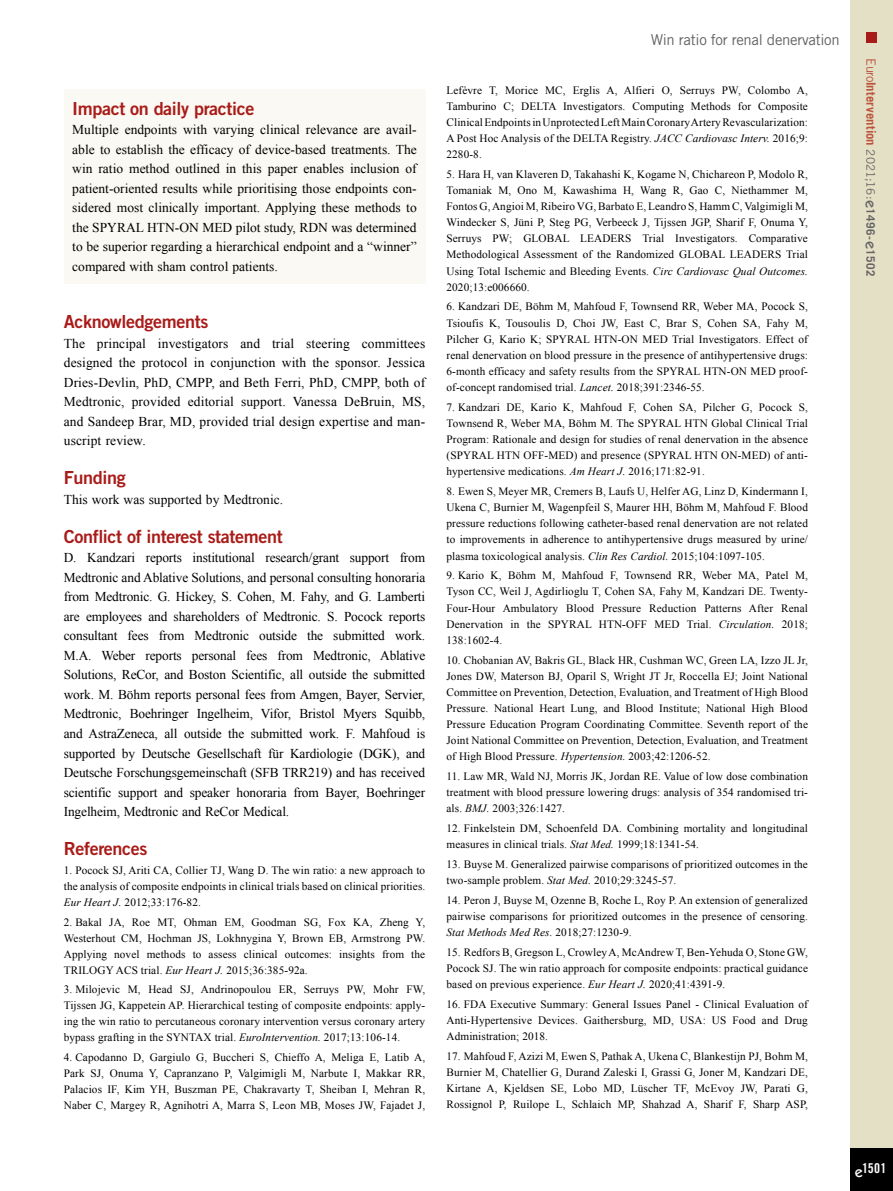
<style>
.page{position:relative;width:893px;height:1191px;background:#fff}
.page>*{position:absolute;margin:0;border:0;box-sizing:border-box;transform-origin:0 0}
.t1{font:18px "Trade Gothic LT Std Bd 2";letter-spacing:-.02em;color:#a91b18}
.t2{font:15px "Trade Gothic LT Std";letter-spacing:-.02em;color:#646363}
.t3{font:13.5px/19.5px "Times New Roman";color:#000;text-align:justify}
.t4{font:13.5px "Trade Gothic LT Std Bd Cn 20";color:#fff}
.t5{font:700 12.75px "Trade Gothic LT Std";letter-spacing:.005em;color:#bc533d}
.t6{font:11.25px/16px "Times New Roman";letter-spacing:.01em;color:#000;text-align:justify}
.s1{font-style:italic}
.s2{font-weight:400}
.s3{font-weight:400;font-size:11.7px;color:#646363}
.s4{font-family:"ITC Kabel Std";font-weight:500;font-size:15px;color:#646363}
.s5{font-size:11.7px;color:#646363}
.s6{font-family:"ITC Kabel Std";font-weight:500;font-size:15px}
</style>
<div class="page">
<div style="left:850px;top:0;width:43px;height:1191px;background:#e4e0c5"></div>
<div style="left:850px;top:1148px;width:43px;height:43px;background:#000"></div>
<div style="left:866px;top:32px;width:11px;height:10px;background:#a91b18"></div>
<div style="left:64px;top:89px;width:361px;height:195px;background:#faf9f3"></div>
<h1 class="t1" style="left:72px;top:97px;width:184px">Impact on daily practice</h1>
<p class="t3" style="left:72px;top:120px;width:346px">Multiple endpoints with varying clinical relevance are avail&shy;able to establish the efficacy of device-based treatments. The win ratio method outlined in this paper enables inclusion of patient-oriented results while prioritising those endpoints con&shy;sidered most clinically important. Applying these methods to the SPYRAL HTN-ON MED pilot study, RDN was determined to be superior regarding a hierarchical endpoint and a “winner” compared with sham control patients.</p>
<h1 class="t1" style="left:64px;top:311px;width:146px">Acknowledgements</h1>
<p class="t3" style="left:64px;top:333px;width:363px">The principal investigators and trial steering committees designed the protocol in conjunction with the sponsor. Jessica Dries-Devlin, PhD, CMPP, and Beth Ferri, PhD, CMPP, both of Medtronic, provided editorial support. Vanessa DeBruin, MS, and Sandeep Brar, MD, provided trial design expertise and man&shy;uscript review.</p>
<h1 class="t1" style="left:64px;top:467px;width:63px">Funding</h1>
<p class="t3" style="left:64px;top:489px;width:221px">This work was supported by Medtronic.</p>
<h1 class="t1" style="left:64px;top:525px;width:220px">Conflict of interest statement</h1>
<p class="t3" style="left:64px;top:548px;width:363px">D. Kandzari reports institutional research/grant support from Medtronic and Ablative Solutions, and personal consulting honoraria from Medtronic. G. Hickey, S. Cohen, M. Fahy, and G. Lamberti are employees and shareholders of Medtronic. S. Pocock reports consultant fees from Medtronic outside the submitted work.<br>M.A. Weber reports personal fees from Medtronic, Ablative Solutions, ReCor, and Boston Scientific, all outside the submitted work. M. Böhm reports personal fees from Amgen, Bayer, Servier, Medtronic, Boehringer Ingelheim, Vifor, Bristol Myers Squibb, and AstraZeneca, all outside the submitted work. F. Mahfoud is supported by Deutsche Gesellschaft für Kardiologie (DGK), and Deutsche Forschungsgemeinschaft (SFB TRR219) and has received scientific support and speaker honoraria from Bayer, Boehringer Ingelheim, Medtronic and ReCor Medical.</p>
<h1 class="t1" style="left:64px;top:837px;width:85px">References</h1>
<p class="t6" style="left:64px;top:862px;width:363px">1. Pocock SJ, Ariti CA, Collier TJ, Wang D. The win ratio: a new approach to the analysis of composite endpoints in clinical trials based on clinical priorities.<br><span class="s1">Eur Heart J.</span> 2012;33:176-82.</p>
<p class="t6" style="left:64px;top:913px;width:363px">2. Bakal JA, Roe MT, Ohman EM, Goodman SG, Fox KA, Zheng Y, Westerhout CM, Hochman JS, Lokhnygina Y, Brown EB, Armstrong PW.<br>Applying novel methods to assess clinical outcomes: insights from the TRILOGY ACS trial. <span class="s1">Eur Heart J.</span> 2015;36:385-92a.</p>
<p class="t6" style="left:64px;top:981px;width:363px">3. Milojevic M, Head SJ, Andrinopoulou ER, Serruys PW, Mohr FW, Tijssen JG, Kappetein AP. Hierarchical testing of composite endpoints: apply&shy;ing the win ratio to percutaneous coronary intervention versus coronary artery bypass grafting in the SYNTAX trial. <span class="s1">EuroIntervention.</span> 2017;13:106-14.</p>
<p class="t6" style="left:64px;top:1048px;width:363px">4. Capodanno D, Gargiulo G, Buccheri S, Chieffo A, Meliga E, Latib A, Park SJ, Onuma Y, Capranzano P, Valgimigli M, Narbute I, Makkar RR, Palacios IF, Kim YH, Buszman PE, Chakravarty T, Sheiban I, Mehran R, Naber C, Margey R, Agnihotri A, Marra S, Leon MB, Moses JW, Fajadet J,</p>
<h2 class="t2" style="left:651px;top:30px;width:191px">Win ratio for renal denervation</h2>
<p class="t6" style="left:446px;top:82px;width:363px">Lefèvre T, Morice MC, Erglis A, Alfieri O, Serruys PW, Colombo A, Tamburino C; DELTA Investigators. Computing Methods for Composite Clinical Endpoints in Unprotected Left Main Coronary Artery Revascularization:<br>A Post Hoc Analysis of the DELTA Registry. <span class="s1">JACC Cardiovasc Interv.</span> 2016;9:<br>2280-8.</p>
<p class="t6" style="left:446px;top:166px;width:363px">5. Hara H, van Klaveren D, Takahashi K, Kogame N, Chichareon P, Modolo R, Tomaniak M, Ono M, Kawashima H, Wang R, Gao C, Niethammer M, Fontos G, Angioi M, Ribeiro VG, Barbato E, Leandro S, Hamm C, Valgimigli M, Windecker S, Jüni P, Steg PG, Verbeeck J, Tijssen JGP, Sharif F, Onuma Y, Serruys PW; GLOBAL LEADERS Trial Investigators. Comparative Methodological Assessment of the Randomized GLOBAL LEADERS Trial Using Total Ischemic and Bleeding Events. <span class="s1">Circ Cardiovasc Qual Outcomes.<br></span>2020;13:e006660.</p>
<p class="t6" style="left:446px;top:298px;width:363px">6. Kandzari DE, Böhm M, Mahfoud F, Townsend RR, Weber MA, Pocock S, Tsioufis K, Tousoulis D, Choi JW, East C, Brar S, Cohen SA, Fahy M, Pilcher G, Kario K; SPYRAL HTN-ON MED Trial Investigators. Effect of renal denervation on blood pressure in the presence of antihypertensive drugs:<br>6-month efficacy and safety results from the SPYRAL HTN-ON MED proof&shy;of-concept randomised trial. <span class="s1">Lancet.</span> 2018;391:2346-55.</p>
<p class="t6" style="left:446px;top:399px;width:363px">7. Kandzari DE, Kario K, Mahfoud F, Cohen SA, Pilcher G, Pocock S, Townsend R, Weber MA, Böhm M. The SPYRAL HTN Global Clinical Trial Program: Rationale and design for studies of renal denervation in the absence (SPYRAL HTN OFF-MED) and presence (SPYRAL HTN ON-MED) of anti&shy;hypertensive medications. <span class="s1">Am Heart J.</span> 2016;171:82-91.</p>
<p class="t6" style="left:446px;top:483px;width:363px">8. Ewen S, Meyer MR, Cremers B, Laufs U, Helfer AG, Linz D, Kindermann I, Ukena C, Burnier M, Wagenpfeil S, Maurer HH, Böhm M, Mahfoud F. Blood pressure reductions following catheter-based renal denervation are not related to improvements in adherence to antihypertensive drugs measured by urine/ plasma toxicological analysis. <span class="s1">Clin Res Cardiol.</span> 2015;104:1097-105.</p>
<p class="t6" style="left:446px;top:567px;width:363px">9. Kario K, Böhm M, Mahfoud F, Townsend RR, Weber MA, Patel M, Tyson CC, Weil J, Agdirlioglu T, Cohen SA, Fahy M, Kandzari DE. Twenty-Four-Hour Ambulatory Blood Pressure Reduction Patterns After Renal Denervation in the SPYRAL HTN-OFF MED Trial. <span class="s1">Circulation.</span> 2018; 138:1602-4.</p>
<p class="t6" style="left:446px;top:651px;width:363px">10. Chobanian AV, Bakris GL, Black HR, Cushman WC, Green LA, Izzo JL Jr, Jones DW, Materson BJ, Oparil S, Wright JT Jr, Roccella EJ; Joint National Committee on Prevention, Detection, Evaluation, and Treatment of High Blood Pressure. National Heart Lung, and Blood Institute; National High Blood Pressure Education Program Coordinating Committee. Seventh report of the Joint National Committee on Prevention, Detection, Evaluation, and Treatment of High Blood Pressure. <span class="s1">Hypertension.</span> 2003;42:1206-52.</p>
<p class="t6" style="left:446px;top:768px;width:363px">11. Law MR, Wald NJ, Morris JK, Jordan RE. Value of low dose combination treatment with blood pressure lowering drugs: analysis of 354 randomised tri&shy;als. <span class="s1">BMJ.</span> 2003;326:1427.</p>
<p class="t6" style="left:446px;top:820px;width:363px">12. Finkelstein DM, Schoenfeld DA. Combining mortality and longitudinal measures in clinical trials. <span class="s1">Stat Med.</span> 1999;18:1341-54.</p>
<p class="t6" style="left:446px;top:856px;width:363px">13. Buyse M. Generalized pairwise comparisons of prioritized outcomes in the two-sample problem. <span class="s1">Stat Med.</span> 2010;29:3245-57.</p>
<p class="t6" style="left:446px;top:892px;width:363px">14. Peron J, Buyse M, Ozenne B, Roche L, Roy P. An extension of generalized pairwise comparisons for prioritized outcomes in the presence of censoring.<br><span class="s1">Stat Methods Med Res.</span> 2018;27:1230-9.</p>
<p class="t6" style="left:446px;top:944px;width:363px">15. Redfors B, Gregson L, Crowley A, McAndrew T, Ben-Yehuda O, Stone GW, Pocock SJ. The win ratio approach for composite endpoints: practical guidance based on previous experience. <span class="s1">Eur Heart J.</span> 2020;41:4391-9.</p>
<p class="t6" style="left:446px;top:996px;width:363px">16. FDA Executive Summary: General Issues Panel - Clinical Evaluation of Anti-Hypertensive Devices. Gaithersburg, MD, USA: US Food and Drug Administration; 2018.</p>
<p class="t6" style="left:446px;top:1048px;width:363px">17. Mahfoud F, Azizi M, Ewen S, Pathak A, Ukena C, Blankestijn PJ, Bohm M, Burnier M, Chatellier G, Durand Zaleski I, Grassi G, Joner M, Kandzari DE, Kirtane A, Kjeldsen SE, Lobo MD, Lüscher TF, McEvoy JW, Parati G, Rossignol P, Ruilope L, Schlaich MP, Shahzad A, Sharif F, Sharp ASP,</p>
<p class="t5" style="left:879px;top:58px;width:219px;rotate:90deg"><span class="s2">Euro</span>Intervention <span class="s3">2021;16:</span><span class="s4">e</span><span class="s5">1496-</span><span class="s4">e</span><span class="s5">1502</span></p>
<p class="t4" style="left:855px;top:1160px;width:33px"><span class="s6">e</span>1501</p>
</div>
